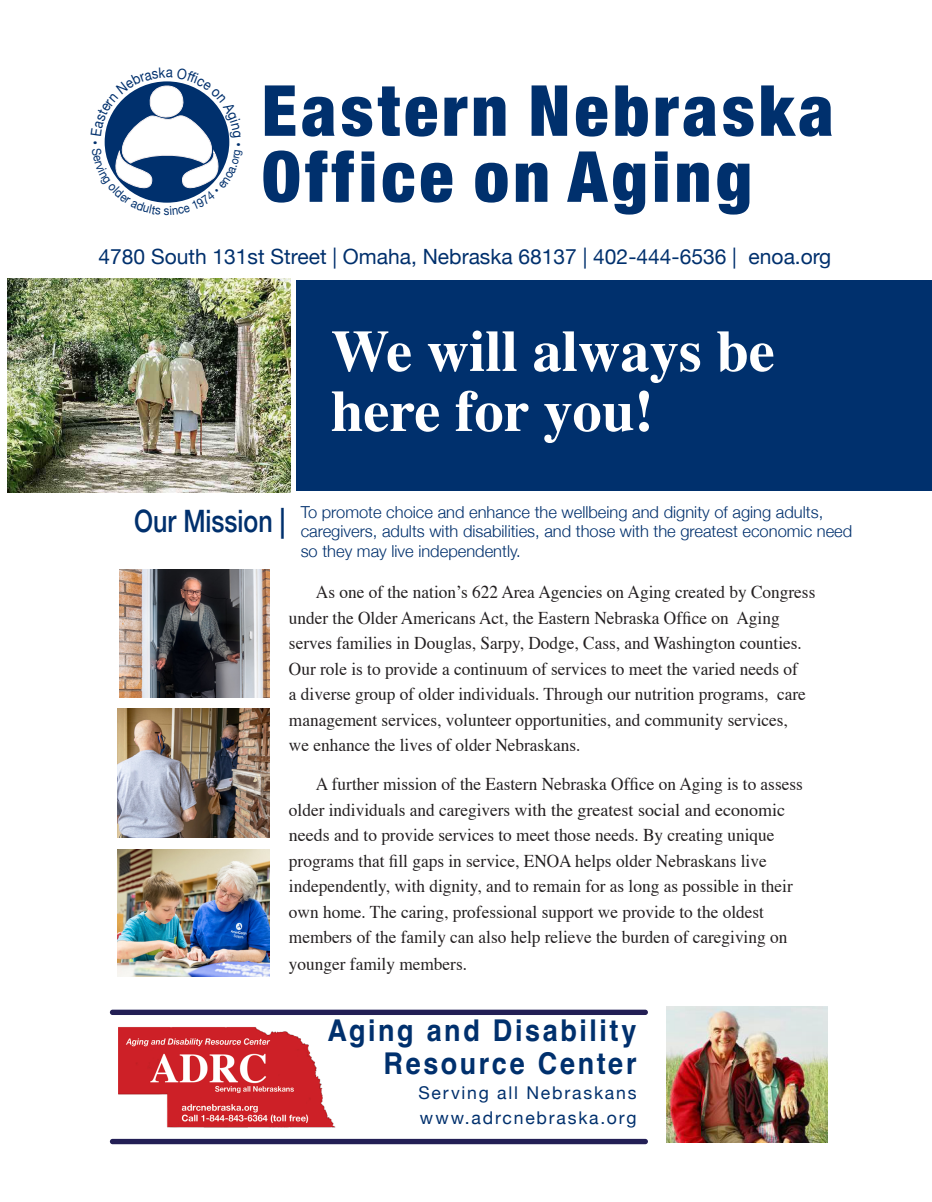
<style>
.page{position:relative;width:932px;height:1202px;background:#fff}
.page>*{position:absolute;margin:0;border:0;box-sizing:border-box;transform-origin:0 0}
.t1{font:900 condensed 70.5px "Helvetica Neue";letter-spacing:.06em;color:#00306d}
.t2{font:700 58.5px/60px "Times";color:#fff}
.t3{font:500 30.9px "Helvetica Neue";color:#00306d;scale:.81 1}
.t4{font:700 30px/33px "Helvetica";letter-spacing:.095em;color:#00306d;text-align:right;scale:.9 1}
.t5{font:21px "Helvetica Neue";color:#00306d}
.t6{font:18px/25.7px "Times";color:#231f20;scale:.96 1}
.t7{font:17.55px "Helvetica Neue";letter-spacing:.1em;color:#00306d}
.t8{font:300 16.5px/19.5px "Helvetica Neue";color:#00306d}
</style>
<div class="page">
<img style="left:119px;top:569px;width:150px;height:129px">
<img style="left:117px;top:708px;width:152px;height:129px">
<img style="left:117px;top:849px;width:152px;height:127px">
<img style="left:666px;top:1006px;width:161px;height:136px">
<img style="left:118px;top:1027px;width:218px;height:101px">
<div style="left:110px;top:1009px;width:538px;height:6px;background:#231f55;border-radius:3px"></div>
<div style="left:110px;top:1138px;width:538px;height:6px;background:#231f55;border-radius:3px"></div>
<div style="left:296px;top:280px;width:636px;height:211px;background:#00306d"></div>
<img style="left:7px;top:279px;width:283px;height:214px">
<svg style="left:104px;top:81px;width:126px;height:122px"></svg>
<p class="t1" style="left:262px;top:53px;width:573px">Eastern Nebraska</p>
<p class="t1" style="left:262px;top:119px;width:492px">Office on Aging</p>
<p class="t5" style="left:98px;top:242px;width:734px">4780 South 131st Street | Omaha, Nebraska 68137 | 402-444-6536 | enoa.org</p>
<p class="t2" style="left:331px;top:323px;width:445px">We will always be here for you!</p>
<p class="t3" style="left:134px;top:496px;width:188px">Our Mission |</p>
<p class="t8" style="left:301px;top:501px;width:553px">To promote choice and enhance the wellbeing and dignity of aging adults, caregivers, adults with disabilities, and those with the greatest economic need so they may live independently.</p>
<p class="t6" style="left:289px;top:580px;width:550px;text-indent:27px">As one of the nation’s 622 Area Agencies on Aging created by Congress under the Older Americans Act, the Eastern Nebraska Office on Aging serves families in Douglas, Sarpy, Dodge, Cass, and Washington counties.<br>Our role is to provide a continuum of services to meet the varied needs of<br>a diverse group of older individuals. Through our nutrition programs, care management services, volunteer opportunities, and community services,<br>we enhance the lives of older Nebraskans.</p>
<p class="t6" style="left:289px;top:772px;width:537px;text-indent:27px">A further mission of the Eastern Nebraska Office on Aging is to assess older individuals and caregivers with the greatest social and economic needs and to provide services to meet those needs. By creating unique programs that fill gaps in service, ENOA helps older Nebraskans live independently, with dignity, and to remain for as long as possible in their own home. The caring, professional support we provide to the oldest members of the family can also help relieve the burden of caregiving on younger family members.</p>
<p class="t4" style="left:327px;top:1017px;width:345px">Aging and Disability<br>Resource Center</p>
<p class="t7" style="left:418px;top:1080px;width:220px">Serving all Nebraskans</p>
<p class="t7" style="left:420px;top:1104px;width:218px">www.adrcnebraska.org</p>
</div>
